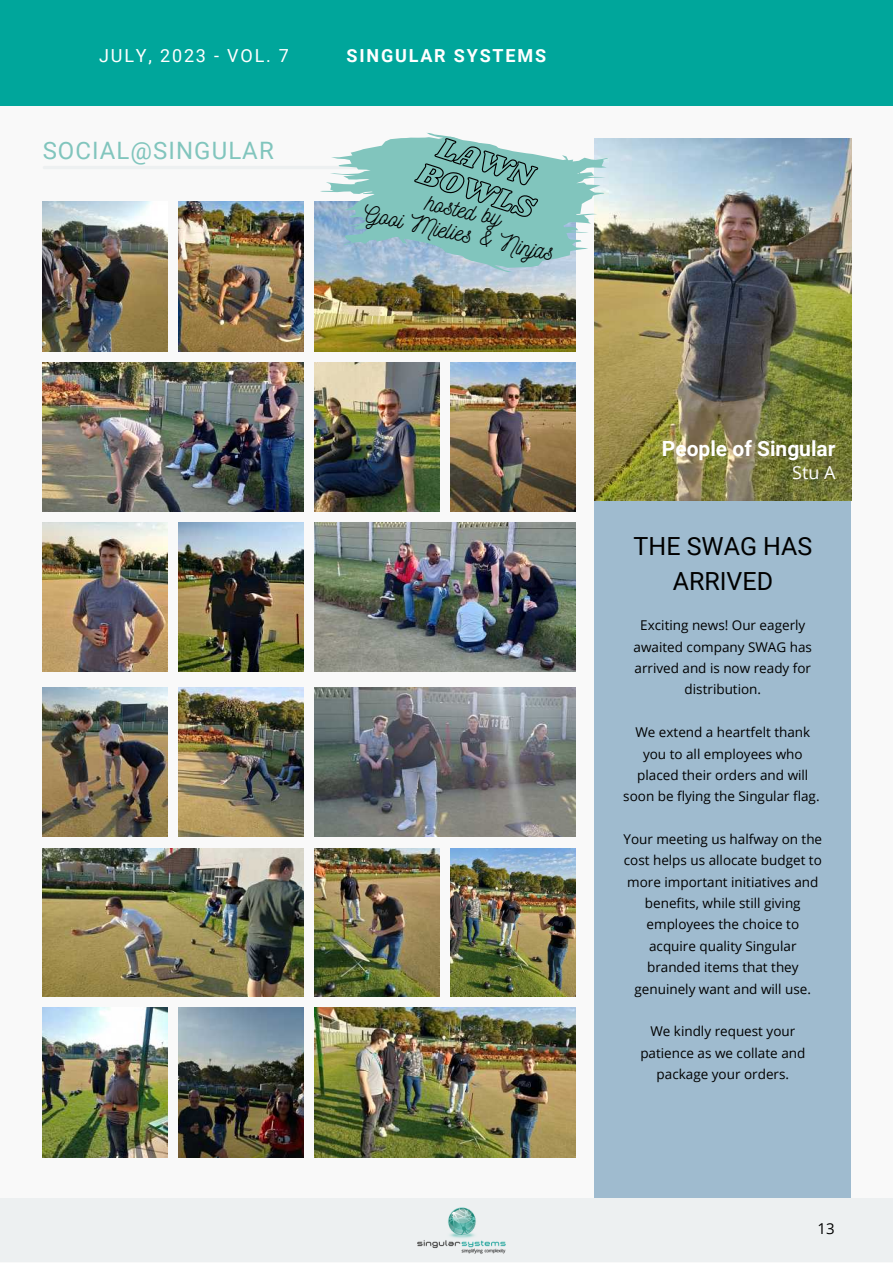
<style>
.page{position:relative;width:893px;height:1264px;background:#fff}
.page>*{position:absolute;margin:0;border:0;box-sizing:border-box;transform-origin:0 0}
.t1{font:25.05px/34.8px "Roboto";color:#000;text-align:center}
.t2{font:24px "Roboto";letter-spacing:.045em;color:#81c5bd}
.t3{font:23.85px "Nickainley";color:#000}
.t4{font:700 21px "Roboto";color:#fff}
.t5{font:700 18px "Roboto";letter-spacing:.1em;color:#fff}
.t6{font:18px "Roboto";letter-spacing:.1em;color:#fff}
.t7{font:18px "Open Sans";color:#fff}
.t8{font:15px "Open Sans";color:#000}
.t9{font:13.5px/21.3px "Open Sans";color:#000;text-align:center}
</style>
<div class="page">
<div style="left:0;top:0;width:892px;height:1262px;background:#f9f9f9"></div>
<div style="left:594px;top:496px;width:256px;height:704px;background:#9fbbcf"></div>
<div style="left:0;top:1198px;width:892px;height:63px;background:#edf0f1"></div>
<div style="left:0;top:0;width:892px;height:106px;background:#00a69b"></div>
<img style="left:417px;top:1207px;width:89px;height:47px">
<img style="left:594px;top:138px;width:256px;height:362px">
<hr style="left:44px;top:166px;width:530px;height:3px;background:#edf0f1">
<img style="left:43px;top:687px;width:124px;height:150px">
<img style="left:315px;top:687px;width:260px;height:150px">
<img style="left:43px;top:848px;width:260px;height:148px">
<img style="left:315px;top:1007px;width:260px;height:150px">
<img style="left:179px;top:687px;width:124px;height:150px">
<img style="left:315px;top:848px;width:124px;height:148px">
<img style="left:451px;top:848px;width:124px;height:148px">
<img style="left:43px;top:1007px;width:124px;height:150px">
<img style="left:179px;top:1007px;width:124px;height:150px">
<img style="left:43px;top:202px;width:124px;height:149px">
<img style="left:179px;top:202px;width:124px;height:149px">
<img style="left:315px;top:202px;width:260px;height:149px">
<img style="left:43px;top:362px;width:260px;height:149px">
<img style="left:315px;top:362px;width:124px;height:149px">
<img style="left:451px;top:362px;width:124px;height:149px">
<img style="left:43px;top:522px;width:124px;height:150px">
<img style="left:179px;top:522px;width:124px;height:150px">
<img style="left:315px;top:522px;width:260px;height:150px">
<svg style="left:319px;top:132px;width:290px;height:146px"></svg>
<p class="t6" style="left:99px;top:45px;width:191px">JULY, 2023 - VOL. 7</p>
<p class="t2" style="left:43px;top:137px;width:232px">SOCIAL@SINGULAR</p>
<p class="t5" style="left:346px;top:45px;width:201px">SINGULAR SYSTEMS</p>
<p class="t3" style="left:429px;top:187px;width:78px;rotate:12deg">hosted by</p>
<p class="t3" style="left:367px;top:197px;width:195px;rotate:12deg">Gooi Mielies &amp; Ninjas</p>
<p class="t4" style="left:661px;top:436px;width:175px">People of Singular</p>
<p class="t7" style="left:792px;top:459px;width:45px">Stu A</p>
<p class="t1" style="left:633px;top:529px;width:180px">THE SWAG HAS<br>ARRIVED</p>
<p class="t9" style="left:633px;top:614px;width:180px">Exciting news! Our eagerly awaited company SWAG has arrived and is now ready for distribution.</p>
<p class="t9" style="left:623px;top:721px;width:198px">We extend a heartfelt thank you to all employees who placed their orders and will soon be flying the Singular flag.</p>
<p class="t9" style="left:623px;top:828px;width:200px">Your meeting us halfway on the cost helps us allocate budget to more important initiatives and benefits, while still giving employees the choice to acquire quality Singular branded items that they genuinely want and will use.</p>
<p class="t9" style="left:640px;top:1020px;width:166px">We kindly request your patience as we collate and package your orders.</p>
<p class="t8" style="left:817px;top:1217px;width:19px">13</p>
</div>
